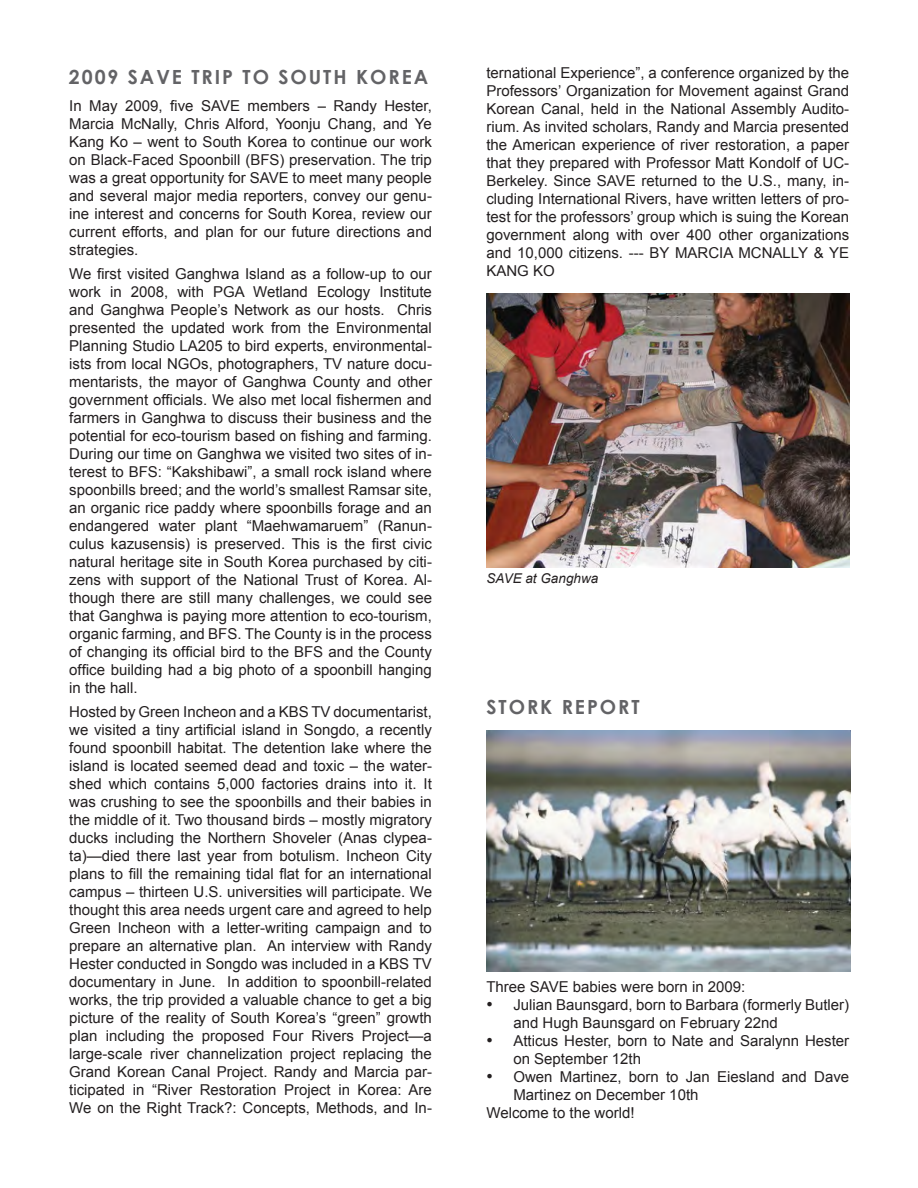
<style>
.page{position:relative;width:918px;height:1188px;background:#fff}
.page>*{position:absolute;margin:0;border:0;box-sizing:border-box;transform-origin:0 0}
.t1{font:700 19.5px "Century Gothic";letter-spacing:.1em;color:#636366}
.t2{font:15px/18px "Arial";color:#231f20;text-align:justify}
.t3{font:italic 13.5px "Arial";color:#231f20}
.s1{font-family:"Times New Roman";font-size:18px}
</style>
<div class="page">
<img style="left:486px;top:293px;width:363px;height:275px">
<img style="left:486px;top:731px;width:364px;height:240px">
<p class="t1" style="left:69px;top:63px;width:361px">2009 SAVE TRIP TO SOUTH KOREA</p>
<p class="t2" style="left:69px;top:97px;width:364px">In May 2009, five SAVE members – Randy Hester, Marcia McNally, Chris Alford, Yoonju Chang, and Ye Kang Ko – went to South Korea to continue our work on Black-Faced Spoonbill (BFS) preservation. The trip was a great opportunity for SAVE to meet many people and several major media reporters, convey our genu&shy;ine interest and concerns for South Korea, review our current efforts, and plan for our future directions and strategies.</p>
<p class="t2" style="left:69px;top:265px;width:364px">We first visited Ganghwa Island as a follow-up to our work in 2008, with PGA Wetland Ecology Institute and Ganghwa People’s Network as our hosts. Chris presented the updated work from the Environmental Planning Studio LA205 to bird experts, environmental&shy;ists from local NGOs, photographers, TV nature docu&shy;mentarists, the mayor of Ganghwa County and other government officials. We also met local fishermen and farmers in Ganghwa to discuss their business and the potential for eco-tourism based on fishing and farming.<br>During our time on Ganghwa we visited two sites of in&shy;terest to BFS: “Kakshibawi”, a small rock island where spoonbills breed; and the world’s smallest Ramsar site, an organic rice paddy where spoonbills forage and an endangered water plant “Maehwamaruem” (Ranun&shy;culus kazusensis) is preserved. This is the first civic natural heritage site in South Korea purchased by citi&shy;zens with support of the National Trust of Korea. Al&shy;though there are still many challenges, we could see that Ganghwa is paying more attention to eco-tourism, organic farming, and BFS. The County is in the process of changing its official bird to the BFS and the County office building had a big photo of a spoonbill hanging in the hall.</p>
<p class="t2" style="left:69px;top:703px;width:364px">Hosted by Green Incheon and a KBS TV documentarist, we visited a tiny artificial island in Songdo, a recently found spoonbill habitat. The detention lake where the island is located seemed dead and toxic – the water&shy;shed which contains 5,000 factories drains into it. It was crushing to see the spoonbills and their babies in the middle of it. Two thousand birds – mostly migratory ducks including the Northern Shoveler (Anas clypea&shy;ta)—died there last year from botulism. Incheon City plans to fill the remaining tidal flat for an international campus – thirteen U.S. universities will participate. We thought this area needs urgent care and agreed to help Green Incheon with a letter-writing campaign and to prepare an alternative plan. An interview with Randy Hester conducted in Songdo was included in a KBS TV documentary in June. In addition to spoonbill-related works, the trip provided a valuable chance to get a big picture of the reality of South Korea’s “green” growth plan including the proposed Four Rivers Project—a large-scale river channelization project replacing the Grand Korean Canal Project. Randy and Marcia par&shy;ticipated in “River Restoration Project in Korea: Are We on the Right Track?: Concepts, Methods, and In-</p>
<p class="t2" style="left:486px;top:64px;width:364px">ternational Experience”, a conference organized by the Professors’ Organization for Movement against Grand Korean Canal, held in the National Assembly Audito&shy;rium. As invited scholars, Randy and Marcia presented the American experience of river restoration, a paper that they prepared with Professor Matt Kondolf of UC-Berkeley. Since SAVE returned to the U.S., many, in&shy;cluding International Rivers, have written letters of pro&shy;test for the professors’ group which is suing the Korean government along with over 400 other organizations and 10,000 citizens. --- BY MARCIA MCNALLY &amp; YE KANG KO</p>
<p class="t3" style="left:486px;top:569px;width:113px">SAVE at Ganghwa</p>
<p class="t1" style="left:486px;top:692px;width:155px">STORK REPORT</p>
<p class="t2" style="left:486px;top:978px;width:261px">Three SAVE babies were born in 2009:</p>
<p class="t2" style="left:513px;top:996px;width:337px;text-indent:-27px"><span class="s1">•</span> Julian Baunsgard, born to Barbara (formerly Butler) and Hugh Baunsgard on February 22nd</p>
<p class="t2" style="left:513px;top:1032px;width:337px;text-indent:-27px"><span class="s1">•</span> Atticus Hester, born to Nate and Saralynn Hester on September 12th</p>
<p class="t2" style="left:513px;top:1068px;width:337px;text-indent:-27px"><span class="s1">•</span> Owen Martinez, born to Jan Eiesland and Dave<br>Martinez on December 10th</p>
<p class="t2" style="left:486px;top:1104px;width:150px">Welcome to the world!</p>
</div>
